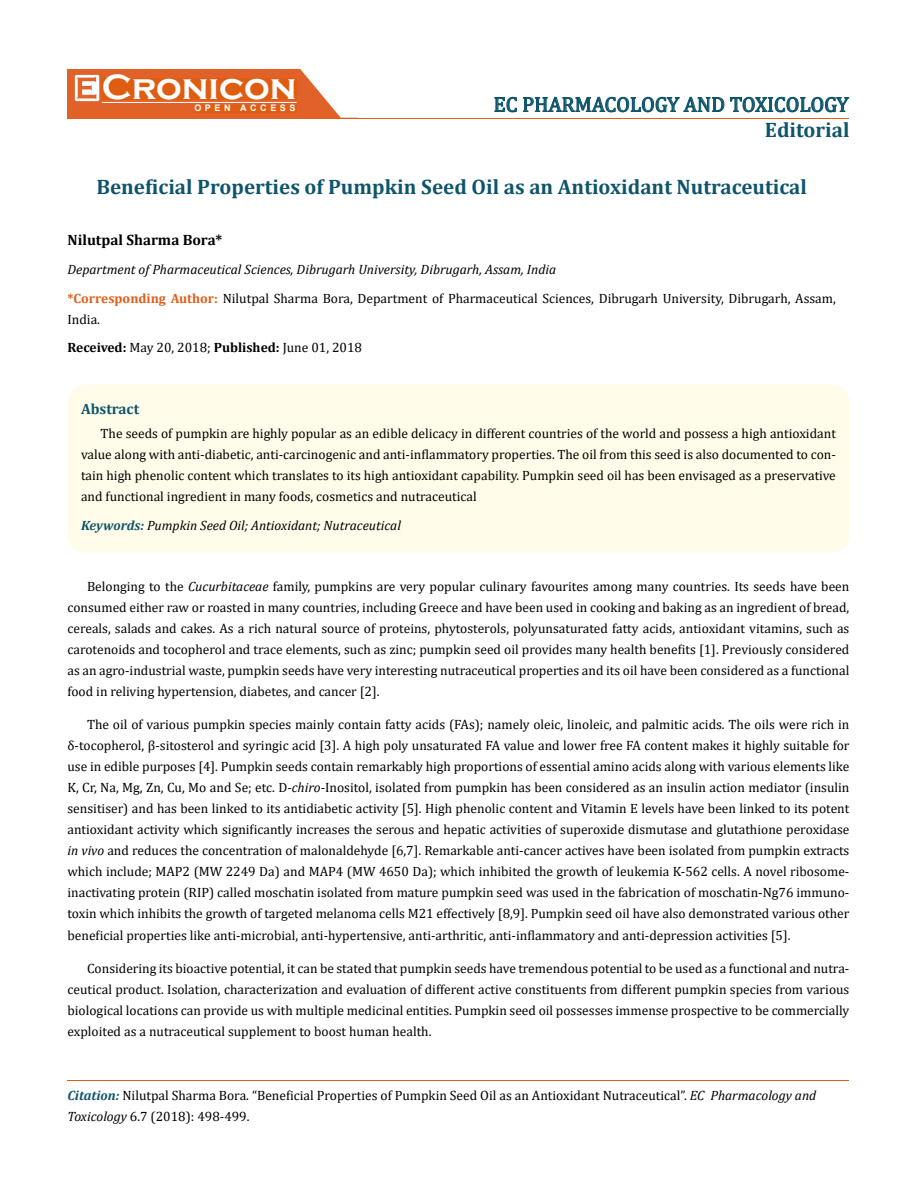
<style>
.page{position:relative;width:917px;height:1190px;background:#fff}
.page>*{position:absolute;margin:0;border:0;box-sizing:border-box;transform-origin:0 0}
.t1{font:700 36px "Copperplate Gothic";color:#fff}
.t2{font:700 21px "Cambria";color:#0e546a}
.t3{font:21px "Cambria";color:#0e546a}
.t4{font:700 15px "Cambria";color:#000}
.t5{font:700 15px "Cambria";color:#0e546a}
.t6{font:13.5px/21px "Cambria";color:#000;text-align:justify}
.t7{font:italic 13.5px "Cambria";color:#000}
.t8{font:700 9px "Arial";letter-spacing:.4em;color:#fff}
.s1{font-style:italic}
.s2{font-weight:700;color:#e05d1a}
.s3{font-weight:700}
.s4{font-weight:700;color:#0e546a}
.s5{font-weight:700;font-style:italic;color:#0e546a}
</style>
<div class="page">
<div style="left:67px;top:70px;width:290px;height:49px;background:#e06228"></div>
<svg style="left:300px;top:69px;width:58px;height:49px"></svg>
<img style="left:75px;top:75px;width:24px;height:26px">
<div style="left:102px;top:79px;width:195px;height:21px;background:#df5d11"></div>
<div style="left:194px;top:105px;width:103px;height:7px;background:#df5d11"></div>
<svg style="left:494px;top:97px;width:355px;height:15px"></svg>
<hr style="left:102px;top:102px;width:194px;height:1px;background:#fff">
<hr style="left:279px;top:118px;width:569px;height:1px;background:#e05d1a">
<hr style="left:67px;top:1080px;width:782px;height:1px;background:#e05d1a">
<div style="left:67px;top:384px;width:782px;height:168px;background:#fffde9;border-radius:18px"></div>
<h1 class="t1" style="left:102px;top:68px;width:196px">Cronicon</h1>
<p class="t8" style="left:194px;top:102px;width:103px">OPEN ACCESS</p>
<h2 class="t3" style="left:493px;top:92px;width:356px">EC PHARMACOLOGY AND TOXICOLOGY</h2>
<h2 class="t2" style="left:765px;top:115px;width:86px">Editorial</h2>
<h2 class="t2" style="left:96px;top:172px;width:712px">Beneficial Properties of Pumpkin Seed Oil as an Antioxidant Nutraceutical</h2>
<p class="t4" style="left:67px;top:230px;width:156px">Nilutpal Sharma Bora*</p>
<p class="t6" style="left:67px;top:255px;width:769px;line-height:28.5px"><span class="s1">Department of Pharmaceutical Sciences, Dibrugarh University, Dibrugarh, Assam, India<br></span><span class="s2">*Corresponding Author:</span> Nilutpal Sharma Bora, Department of Pharmaceutical Sciences, Dibrugarh University, Dibrugarh, Assam,</p>
<p class="t6" style="left:67px;top:304px;width:296px;line-height:28.5px">India.<br><span class="s3">Received:</span> May 20, 2018; <span class="s3">Published:</span> June 01, 2018</p>
<p class="t5" style="left:81px;top:398px;width:60px">Abstract</p>
<p class="t6" style="left:81px;top:423px;width:756px;text-indent:19px">The seeds of pumpkin are highly popular as an edible delicacy in different countries of the world and possess a high antioxidant value along with anti-diabetic, anti-carcinogenic and anti-inflammatory properties. The oil from this seed is also documented to con&shy;tain high phenolic content which translates to its high antioxidant capability. Pumpkin seed oil has been envisaged as a preservative and functional ingredient in many foods, cosmetics and nutraceutical</p>
<p class="t7" style="left:81px;top:515px;width:321px"><span class="s4">Keywords:</span> Pumpkin Seed Oil; Antioxidant; Nutraceutical</p>
<p class="t6" style="left:67px;top:575px;width:783px;text-indent:19px">Belonging to the <span class="s1">Cucurbitaceae</span> family, pumpkins are very popular culinary favourites among many countries. Its seeds have been consumed either raw or roasted in many countries, including Greece and have been used in cooking and baking as an ingredient of bread, cereals, salads and cakes. As a rich natural source of proteins, phytosterols, polyunsaturated fatty acids, antioxidant vitamins, such as carotenoids and tocopherol and trace elements, such as zinc; pumpkin seed oil provides many health benefits [1]. Previously considered as an agro-industrial waste, pumpkin seeds have very interesting nutraceutical properties and its oil have been considered as a functional food in reliving hypertension, diabetes, and cancer [2].</p>
<p class="t6" style="left:67px;top:713px;width:783px;text-indent:19px">The oil of various pumpkin species mainly contain fatty acids (FAs); namely oleic, linoleic, and palmitic acids. The oils were rich in δ-tocopherol, β-sitosterol and syringic acid [3]. A high poly unsaturated FA value and lower free FA content makes it highly suitable for use in edible purposes [4]. Pumpkin seeds contain remarkably high proportions of essential amino acids along with various elements like K, Cr, Na, Mg, Zn, Cu, Mo and Se; etc. D-<span class="s1">chiro</span>-Inositol, isolated from pumpkin has been considered as an insulin action mediator (insulin sensitiser) and has been linked to its antidiabetic activity [5]. High phenolic content and Vitamin E levels have been linked to its potent antioxidant activity which significantly increases the serous and hepatic activities of superoxide dismutase and glutathione peroxidase <span class="s1">in vivo</span> and reduces the concentration of malonaldehyde [6,7]. Remarkable anti-cancer actives have been isolated from pumpkin extracts which include; MAP2 (MW 2249 Da) and MAP4 (MW 4650 Da); which inhibited the growth of leukemia K-562 cells. A novel ribosome&shy;inactivating protein (RIP) called moschatin isolated from mature pumpkin seed was used in the fabrication of moschatin-Ng76 immuno&shy;toxin which inhibits the growth of targeted melanoma cells M21 effectively [8,9]. Pumpkin seed oil have also demonstrated various other</p>
<p class="t6" style="left:67px;top:925px;width:724px">beneficial properties like anti-microbial, anti-hypertensive, anti-arthritic, anti-inflammatory and anti-depression activities [5].</p>
<p class="t6" style="left:67px;top:958px;width:783px;text-indent:19px">Considering its bioactive potential, it can be stated that pumpkin seeds have tremendous potential to be used as a functional and nutra&shy;ceutical product. Isolation, characterization and evaluation of different active constituents from different pumpkin species from various biological locations can provide us with multiple medicinal entities. Pumpkin seed oil possesses immense prospective to be commercially exploited as a nutraceutical supplement to boost human health.</p>
<p class="t6" style="left:67px;top:1084px;width:750px"><span class="s5">Citation:</span> Nilutpal Sharma Bora. “Beneficial Properties of Pumpkin Seed Oil as an Antioxidant Nutraceutical”. <span class="s1">EC Pharmacology and<br>Toxicology</span> 6.7 (2018): 498-499.</p>
</div>
